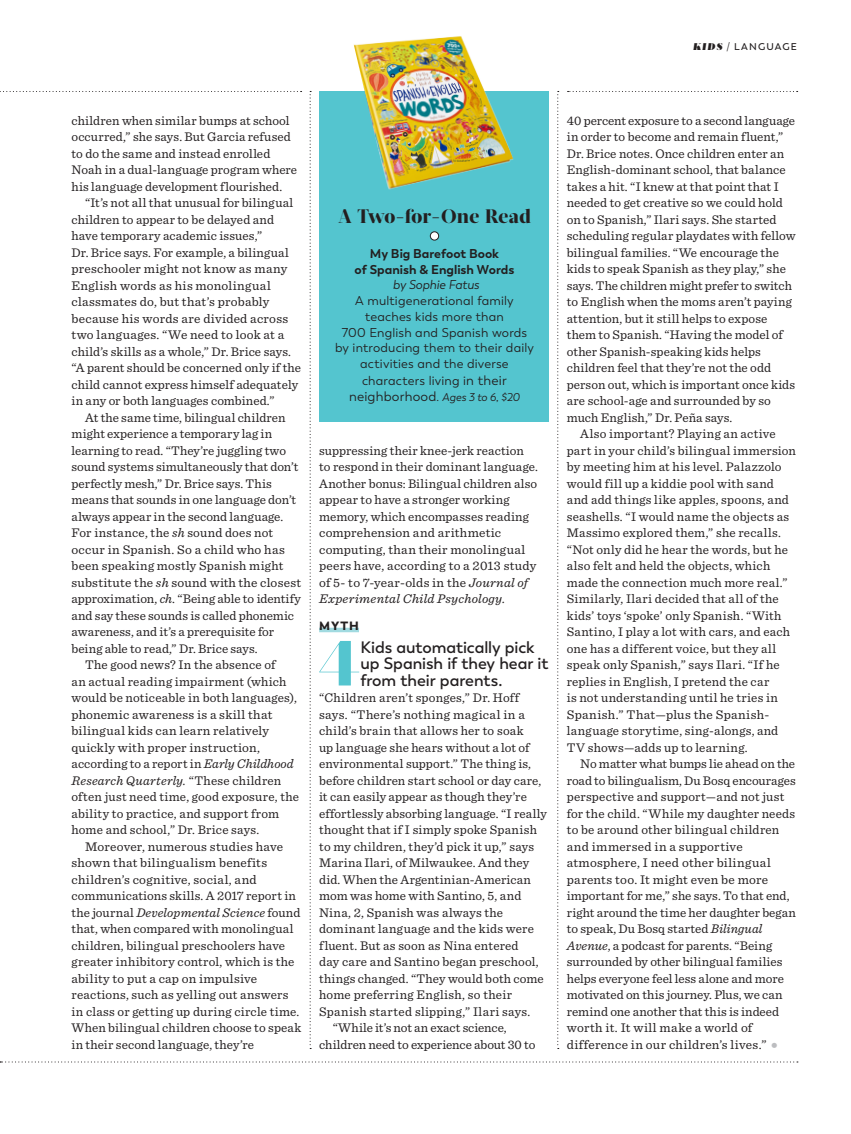
<style>
.page{position:relative;width:851px;height:1134px;background:#fff}
.page>*{position:absolute;margin:0;border:0;box-sizing:border-box;transform-origin:0 0}
.MYTH_-_Trenda_Semibo{font:700 63.6px "Domaine Sans Display";color:#54c5cf}
.Feat_BODY_-_Sentinel{font:800 19.5px "Acta Display";letter-spacing:.005em;color:#231f20}
.MYTH_-_Trenda_Semibo-2{font:600 16.5px/16.5px "Trenda";letter-spacing:-.005em;color:#231f20}
.PRODUCT_Copy{font:13.5px "Trenda";letter-spacing:.015em;color:#231f20}
.Feat_BODY_-_Sentinel-2{font:13.2px/16.5px "Sentinel";letter-spacing:.01em;color:#231f20}
.PRODUCT_Copy-2{font:12.75px/15.9px "Trenda";letter-spacing:.015em;color:#231f20;text-align:center}
.PRODUCT_Name{font:700 12.75px/15.8px "Trenda";color:#231f20;text-align:center}
.PRODUCT_Name-2{font:italic 12.75px "Trenda";letter-spacing:-.01em;color:#231f20}
.MYTH_-_underline{font:900 12px "Trenda";color:#231f20}
.Slug{font:600 9.75px "Trenda";letter-spacing:.12em;color:#231f20}
.s1{font-family:"Acta Poster";font-weight:400;font-style:italic}
.s2{font-weight:400}
.s3{font-style:italic}
.s4{font-family:"Acta";font-weight:500}
.s5{font-size:13.5px}
.s6{font-size:11.25px}
.s7{font-style:italic;font-size:11.25px}
.s8{font-size:21px;color:#bcbdc0}
</style>
<div class="page">
<svg style="left:567px;top:91px;width:230px;height:1px"></svg>
<svg style="left:309px;top:91px;width:2px;height:958px"></svg>
<svg style="left:557px;top:91px;width:1px;height:958px"></svg>
<svg style="left:0;top:91px;width:301px;height:1px"></svg>
<div style="left:319px;top:91px;width:229px;height:331px;background:#54c5cf"></div>
<hr style="left:319px;top:628px;width:40px;height:4px;background:#a1dae0">
<div style="left:430px;top:232px;width:8px;height:8px;background:#fff;border-radius:50%"></div>
<div style="left:430px;top:232px;width:9px;height:8px;border:1px solid #231f20;border-radius:50%"></div>
<img style="left:353px;top:36px;width:161px;height:154px">
<svg style="left:0;top:1061px;width:797px;height:2px"></svg>
<p class="Slug" style="left:693px;top:41px;width:105px"><span class="s1">KIDS</span> <span class="s2">/</span> LANGUAGE</p>
<p class="Feat_BODY_-_Sentinel-2" style="left:71px;top:111px;width:227px">children when similar bumps at school occurred,” she says. But Garcia refused to do the same and instead enrolled Noah in a dual-language program where his language development flourished.</p>
<p class="Feat_BODY_-_Sentinel-2" style="left:71px;top:194px;width:231px;text-indent:14px">“It’s not all that unusual for bilingual children to appear to be delayed and have temporary academic issues,”<br>Dr. Brice says. For example, a bilingual preschooler might not know as many English words as his monolingual classmates do, but that’s probably because his words are divided across two languages. “We need to look at a child’s skills as a whole,” Dr. Brice says. “A parent should be concerned only if the child cannot express himself adequately in any or both languages combined.”</p>
<p class="Feat_BODY_-_Sentinel-2" style="left:71px;top:408px;width:231px;text-indent:14px">At the same time, bilingual children might experience a temporary lag in learning to read. “They’re juggling two sound systems simultaneously that don’t perfectly mesh,” Dr. Brice says. This means that sounds in one language don’t always appear in the second language.<br>For instance, the <span class="s3">sh</span> sound does not occur in Spanish. So a child who has been speaking mostly Spanish might substitute the <span class="s3">sh</span> sound with the closest approximation, <span class="s3">ch</span>. “Being able to identify and say these sounds is called phonemic awareness, and it’s a prerequisite for being able to read,” Dr. Brice says.</p>
<p class="Feat_BODY_-_Sentinel-2" style="left:71px;top:656px;width:229px;text-indent:14px">The good news? In the absence of<br>an actual reading impairment (which would be noticeable in both languages), phonemic awareness is a skill that bilingual kids can learn relatively quickly with proper instruction, according to a report in <span class="s3">Early Childhood Research Quarterly.</span> “These children often just need time, good exposure, the ability to practice, and support from home and school,” Dr. Brice says.</p>
<p class="Feat_BODY_-_Sentinel-2" style="left:71px;top:837px;width:231px;text-indent:14px">Moreover, numerous studies have shown that bilingualism benefits children’s cognitive, social, and communications skills. A 2017 report in the journal <span class="s3">Developmental Science</span> found that, when compared with monolingual children, bilingual preschoolers have greater inhibitory control, which is the ability to put a cap on impulsive reactions, such as yelling out answers in class or getting up during circle time.<br>When bilingual children choose to speak in their second language, they’re</p>
<p class="Feat_BODY_-_Sentinel" style="left:338px;top:204px;width:194px">A Two<span class="s4">-</span>for<span class="s4">-</span>One Read</p>
<p class="PRODUCT_Name" style="left:354px;top:246px;width:161px">My Big Barefoot Book<br>of Spanish &amp; English Words</p>
<p class="PRODUCT_Name-2" style="left:393px;top:277px;width:88px">by Sophie Fatus</p>
<p class="PRODUCT_Copy-2" style="left:335px;top:293px;width:200px">A multigenerational family teaches kids more than<br>700 English and Spanish words by introducing them to their daily activities and the diverse characters living i<span class="s5">n their</span></p>
<p class="PRODUCT_Copy" style="left:349px;top:388px;width:172px">neighborhood<span class="s6">.</span> <span class="s7">Ages 3 to 6, $20</span></p>
<p class="Feat_BODY_-_Sentinel-2" style="left:319px;top:441px;width:220px">suppressing their knee-jerk reaction to respond in their dominant language.<br>Another bonus: Bilingual children also appear to have a stronger working memory, which encompasses reading comprehension and arithmetic computing, than their monolingual peers have, according to a 2013 study of 5- to 7-year-olds in the <span class="s3">Journal of Experimental Child Psychology.</span></p>
<p class="MYTH_-_underline" style="left:319px;top:618px;width:41px">MYTH</p>
<p class="MYTH_-_Trenda_Semibo" style="left:319px;top:623px;width:43px">4</p>
<p class="MYTH_-_Trenda_Semibo-2" style="left:360px;top:639px;width:190px">Kids automatically pick up Spanish if they hear it from their parents.</p>
<p class="Feat_BODY_-_Sentinel-2" style="left:319px;top:689px;width:229px">“Children aren’t sponges,” Dr. Hoff says. “There’s nothing magical in a child’s brain that allows her to soak<br>up language she hears without a lot of environmental support.” The thing is, before children start school or day care, it can easily appear as though they’re effortlessly absorbing language. “I really thought that if I simply spoke Spanish to my children, they’d pick it up,” says Marina Ilari, of Milwaukee. And they did. When the Argentinian-American mom was home with Santino, 5, and Nina, 2, Spanish was always the dominant language and the kids were fluent. But as soon as Nina entered<br>day care and Santino began preschool, things changed. “They would both come home preferring English, so their Spanish started slipping,” Ilari says.</p>
<p class="Feat_BODY_-_Sentinel-2" style="left:319px;top:1019px;width:218px;text-indent:14px">“While it’s not an exact science, children need to experience about 30 to</p>
<p class="Feat_BODY_-_Sentinel-2" style="left:566px;top:111px;width:230px">40 percent exposure to a second language in order to become and remain fluent,” Dr. Brice notes. Once children enter an English-dominant school, that balance takes a hit. “I knew at that point that I needed to get creative so we could hold on to Spanish,” Ilari says. She started scheduling regular playdates with fellow bilingual families. “We encourage the kids to speak Spanish as they play,” she says. The children might prefer to switch to English when the moms aren’t paying attention, but it still helps to expose them to Spanish. “Having the model of other Spanish-speaking kids helps children feel that they’re not the odd person out, which is important once kids are school-age and surrounded by so much English,” Dr. Peña says.</p>
<p class="Feat_BODY_-_Sentinel-2" style="left:566px;top:425px;width:231px;text-indent:14px">Also important? Playing an active part in your child’s bilingual immersion by meeting him at his level. Palazzolo would fill up a kiddie pool with sand and add things like apples, spoons, and seashells. “I would name the objects as Massimo explored them,” she recalls. “Not only did he hear the words, but he also felt and held the objects, which made the connection much more real.” Similarly, Ilari decided that all of the kids’ toys ‘spoke’ only Spanish. “With Santino, I play a lot with cars, and each one has a different voice, but they all speak only Spanish,” says Ilari. “If he replies in English, I pretend the car<br>is not understanding until he tries in Spanish.” That—plus the Spanish&shy;language storytime, sing-alongs, and TV shows—adds up to learning.</p>
<p class="Feat_BODY_-_Sentinel-2" style="left:566px;top:755px;width:230px;text-indent:14px">No matter what bumps lie ahead on the road to bilingualism, Du Bosq encourages perspective and support—and not just for the child. “While my daughter needs to be around other bilingual children and immersed in a supportive atmosphere, I need other bilingual parents too. It might even be more important for me,” she says. To that end, right around the time her daughter began to speak, Du Bosq started <span class="s3">Bilingual Avenue</span>, a podcast for parents. “Being surrounded by other bilingual families helps everyone feel less alone and more motivated on this journey. Plus, we can remind one another that this is indeed worth it. It will make a world of difference in our children’s lives.” <span class="s8">•</span></p>
</div>
